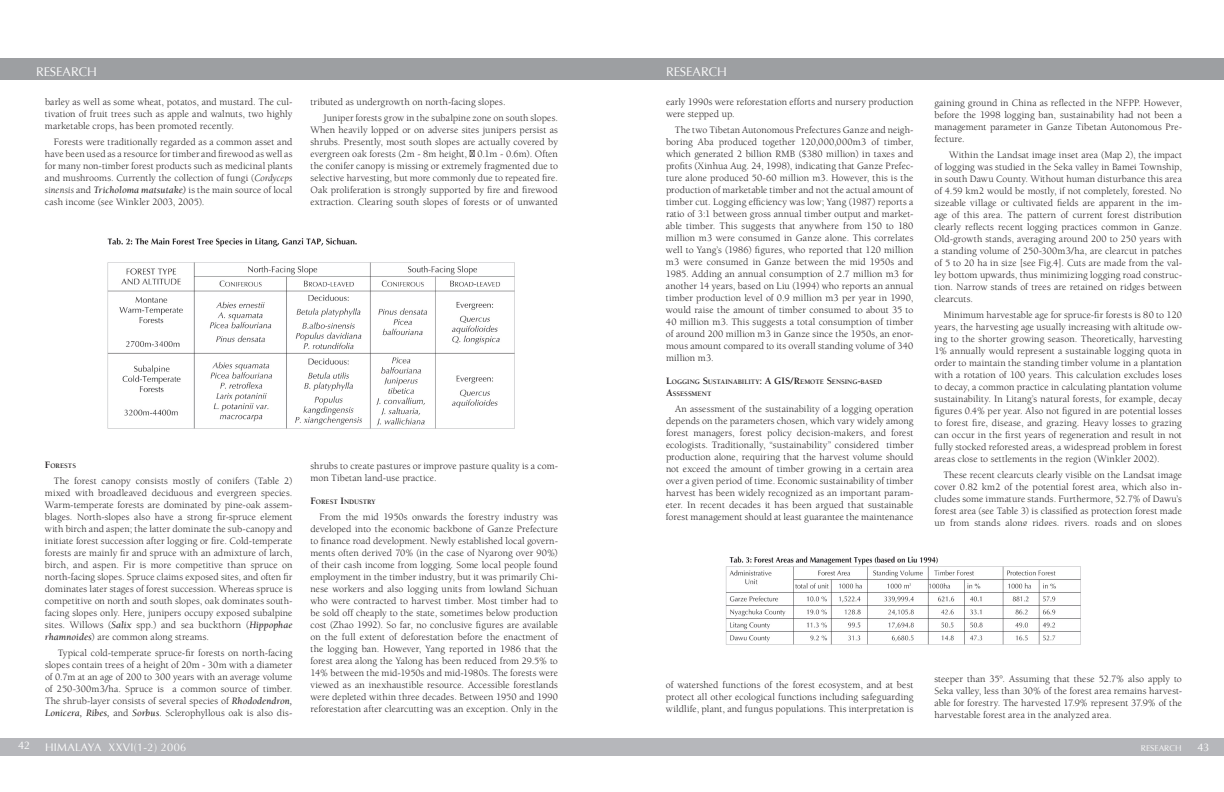
<style>
.page{position:relative;width:1224px;height:792px;background:#fff}
.page>*{position:absolute;margin:0;border:0;box-sizing:border-box;transform-origin:0 0}
.t1{font:12.6px "Optima";color:#fff}
.t2{font:11px "Optima";letter-spacing:.03em;color:#fff}
.t3{font:10px/12px "Berkeley Std";letter-spacing:.005em;color:#231f20;text-align:justify}
.t4{font:8.4px "Optima";color:#fcfcfc}
.t5{font:700 7px/12px "Berkeley Std";letter-spacing:-.005em;color:#231f20}
.s1{font-style:italic}
.s2{font-size:10px}
</style>
<div class="page">
<div style="left:0;top:738px;width:612px;height:18px;background:#b6b7bb"></div>
<div style="left:612px;top:738px;width:612px;height:18px;background:#b6b7bb"></div>
<div style="left:0;top:58px;width:612px;height:22px;background:#9d9fa2"></div>
<div style="left:612px;top:58px;width:612px;height:22px;background:#9d9fa2"></div>
<img style="left:107px;top:238px;width:408px;height:191px">
<img style="left:725px;top:556px;width:356px;height:89px">
<p class="t1" style="left:36px;top:64px;width:62px">RESEARCH</p>
<p class="t1" style="left:666px;top:64px;width:62px">RESEARCH</p>
<p class="t3" style="left:45px;top:96px;width:249px">barley as well as some wheat, potatos, and mustard. The cul&shy;tivation of fruit trees such as apple and walnuts, two highly marketable crops, has been promoted recently.</p>
<p class="t3" style="left:45px;top:136px;width:249px;text-indent:9px">Forests were traditionally regarded as a common asset and have been used as a resource for timber and firewood as well as for many non-timber forest products such as medicinal plants and mushrooms. Currently the collection of fungi (<span class="s1">Cordyceps sinensis</span> and <span class="s1">Tricholoma matsutake)</span> is the main source of local cash income (see Winkler 2003, 2005).</p>
<p class="t3" style="left:324px;top:94px;width:236px;line-height:16px;text-indent:-13px">tributed as undergrowth on north-facing slopes.<br>Juniper forests grow in the subalpine zone on south slopes.</p>
<p class="t3" style="left:311px;top:124px;width:249px">When heavily lopped or on adverse sites junipers persist as shrubs. Presently, most south slopes are actually covered by evergreen oak forests (2m - 8m height, 0.1m - 0.6m). Often the conifer canopy is missing or extremely fragmented due to selective harvesting, but more commonly due to repeated fire.<br>Oak proliferation is strongly supported by fire and firewood extraction. Clearing south slopes of forests or of unwanted</p>
<p class="t5" style="left:45px;top:460px;width:33px"><span class="s2">F</span>ORESTS</p>
<p class="t3" style="left:45px;top:475px;width:249px;text-indent:9px">The forest canopy consists mostly of conifers (Table 2) mixed with broadleaved deciduous and evergreen species.<br>Warm-temperate forests are dominated by pine-oak assem&shy;blages. North-slopes also have a strong fir-spruce element with birch and aspen; the latter dominate the sub-canopy and initiate forest succession after logging or fire. Cold-temperate forests are mainly fir and spruce with an admixture of larch, birch, and aspen. Fir is more competitive than spruce on north-facing slopes. Spruce claims exposed sites, and often fir dominates later stages of forest succession. Whereas spruce is competitive on north and south slopes, oak dominates south&shy;facing slopes only. Here, junipers occupy exposed subalpine sites. Willows (<span class="s1">Salix</span> spp.) and sea buckthorn (<span class="s1">Hippophae rhamnoides</span>) are common along streams.</p>
<p class="t3" style="left:45px;top:647px;width:249px;text-indent:13px">Typical cold-temperate spruce-fir forests on north-facing slopes contain trees of a height of 20m - 30m with a diameter of 0.7m at an age of 200 to 300 years with an average volume of 250-300m3/ha. Spruce is a common source of timber.<br>The shrub-layer consists of several species of <span class="s1">Rhododendron, Lonicera, Ribes,</span> and <span class="s1">Sorbus</span>. Sclerophyllous oak is also dis-</p>
<p class="t3" style="left:310px;top:460px;width:249px">shrubs to create pastures or improve pasture quality is a com&shy;mon Tibetan land-use practice.</p>
<p class="t5" style="left:310px;top:496px;width:67px"><span class="s2">F</span>OREST <span class="s2">I</span>NDUSTRY</p>
<p class="t3" style="left:310px;top:511px;width:249px;text-indent:9px">From the mid 1950s onwards the forestry industry was developed into the economic backbone of Ganze Prefecture to finance road development. Newly established local govern&shy;ments often derived 70% (in the case of Nyarong over 90%) of their cash income from logging. Some local people found employment in the timber industry, but it was primarily Chi&shy;nese workers and also logging units from lowland Sichuan who were contracted to harvest timber. Most timber had to be sold off cheaply to the state, sometimes below production cost (Zhao 1992). So far, no conclusive figures are available on the full extent of deforestation before the enactment of the logging ban. However, Yang reported in 1986 that the forest area along the Yalong has been reduced from 29.5% to 14% between the mid-1950s and mid-1980s. The forests were viewed as an inexhaustible resource. Accessible forestlands were depleted within three decades. Between 1950 and 1990 reforestation after clearcutting was an exception. Only in the</p>
<p class="t3" style="left:666px;top:96px;width:249px">early 1990s were reforestation efforts and nursery production were stepped up.</p>
<p class="t3" style="left:666px;top:124px;width:249px;text-indent:9px">The two Tibetan Autonomous Prefectures Ganze and neigh&shy;boring Aba produced together 120,000,000m3 of timber, which generated 2 billion RMB ($380 million) in taxes and profits (Xinhua Aug. 24, 1998), indicating that Ganze Prefec&shy;ture alone produced 50-60 million m3. However, this is the production of marketable timber and not the actual amount of timber cut. Logging efficiency was low; Yang (1987) reports a ratio of 3:1 between gross annual timber output and market&shy;able timber. This suggests that anywhere from 150 to 180 million m3 were consumed in Ganze alone. This correlates well to Yang’s (1986) figures, who reported that 120 million m3 were consumed in Ganze between the mid 1950s and 1985. Adding an annual consumption of 2.7 million m3 for another 14 years, based on Liu (1994) who reports an annual timber production level of 0.9 million m3 per year in 1990, would raise the amount of timber consumed to about 35 to 40 million m3. This suggests a total consumption of timber of around 200 million m3 in Ganze since the 1950s, an enor&shy;mous amount compared to its overall standing volume of 340 million m3.</p>
<p class="t5" style="left:666px;top:376px;width:218px"><span class="s2">L</span>OGGING <span class="s2">S</span>USTAINABILITY<span class="s2">: A GIS/R</span>EMOTE <span class="s2">S</span>ENSING<span class="s2">-</span>BASED<br><span class="s2">A</span>SSESSMENT</p>
<p class="t3" style="left:666px;top:403px;width:249px;text-indent:9px">An assessment of the sustainability of a logging operation depends on the parameters chosen, which vary widely among forest managers, forest policy decision-makers, and forest ecologists. Traditionally, “sustainability” considered timber production alone, requiring that the harvest volume should not exceed the amount of timber growing in a certain area over a given period of time. Economic sustainability of timber harvest has been widely recognized as an important param&shy;eter. In recent decades it has been argued that sustainable forest management should at least guarantee the maintenance</p>
<p class="t3" style="left:666px;top:679px;width:249px">of watershed functions of the forest ecosystem, and at best protect all other ecological functions including safeguarding wildlife, plant, and fungus populations. This interpretation is</p>
<p class="t2" style="left:18px;top:739px;width:14px">42</p>
<p class="t2" style="left:45px;top:740px;width:143px">HIMALAYA XXVI(1-2) 2006</p>
<p class="t3" style="left:934px;top:97px;width:249px">gaining ground in China as reflected in the NFPP. However, before the 1998 logging ban, sustainability had not been a management parameter in Ganze Tibetan Autonomous Pre&shy;fecture.</p>
<p class="t3" style="left:934px;top:149px;width:249px;text-indent:15px">Within the Landsat image inset area (Map 2), the impact of logging was studied in the Seka valley in Bamei Township, in south Dawu County. Without human disturbance this area of 4.59 km2 would be mostly, if not completely, forested. No sizeable village or cultivated fields are apparent in the im&shy;age of this area. The pattern of current forest distribution clearly reflects recent logging practices common in Ganze.<br>Old-growth stands, averaging around 200 to 250 years with a standing volume of 250-300m3/ha, are clearcut in patches of 5 to 20 ha in size [see Fig.4]. Cuts are made from the val&shy;ley bottom upwards, thus minimizing logging road construc&shy;tion. Narrow stands of trees are retained on ridges between clearcuts.</p>
<p class="t3" style="left:934px;top:309px;width:249px;text-indent:9px">Minimum harvestable age for spruce-fir forests is 80 to 120 years, the harvesting age usually increasing with altitude ow&shy;ing to the shorter growing season. Theoretically, harvesting 1% annually would represent a sustainable logging quota in order to maintain the standing timber volume in a plantation with a rotation of 100 years. This calculation excludes loses to decay, a common practice in calculating plantation volume sustainability. In Litang’s natural forests, for example, decay figures 0.4% per year. Also not figured in are potential losses to forest fire, disease, and grazing. Heavy losses to grazing can occur in the first years of regeneration and result in not fully stocked reforested areas, a widespread problem in forest areas close to settlements in the region (Winkler 2002).</p>
<p class="t3" style="left:934px;top:469px;width:249px;text-indent:9px">These recent clearcuts clearly visible on the Landsat image cover 0.82 km2 of the potential forest area, which also in&shy;cludes some immature stands. Furthermore, 52.7% of Dawu’s forest area (see Table 3) is classified as protection forest made up from stands along ridges, rivers, roads and on slopes</p>
<p class="t3" style="left:934px;top:673px;width:249px">steeper than 35°. Assuming that these 52.7% also apply to Seka valley, less than 30% of the forest area remains harvest&shy;able for forestry. The harvested 17.9% represent 37.9% of the harvestable forest area in the analyzed area.</p>
<p class="t4" style="left:1141px;top:743px;width:42px">RESEARCH</p>
<p class="t2" style="left:1197px;top:741px;width:14px">43</p>
</div>
